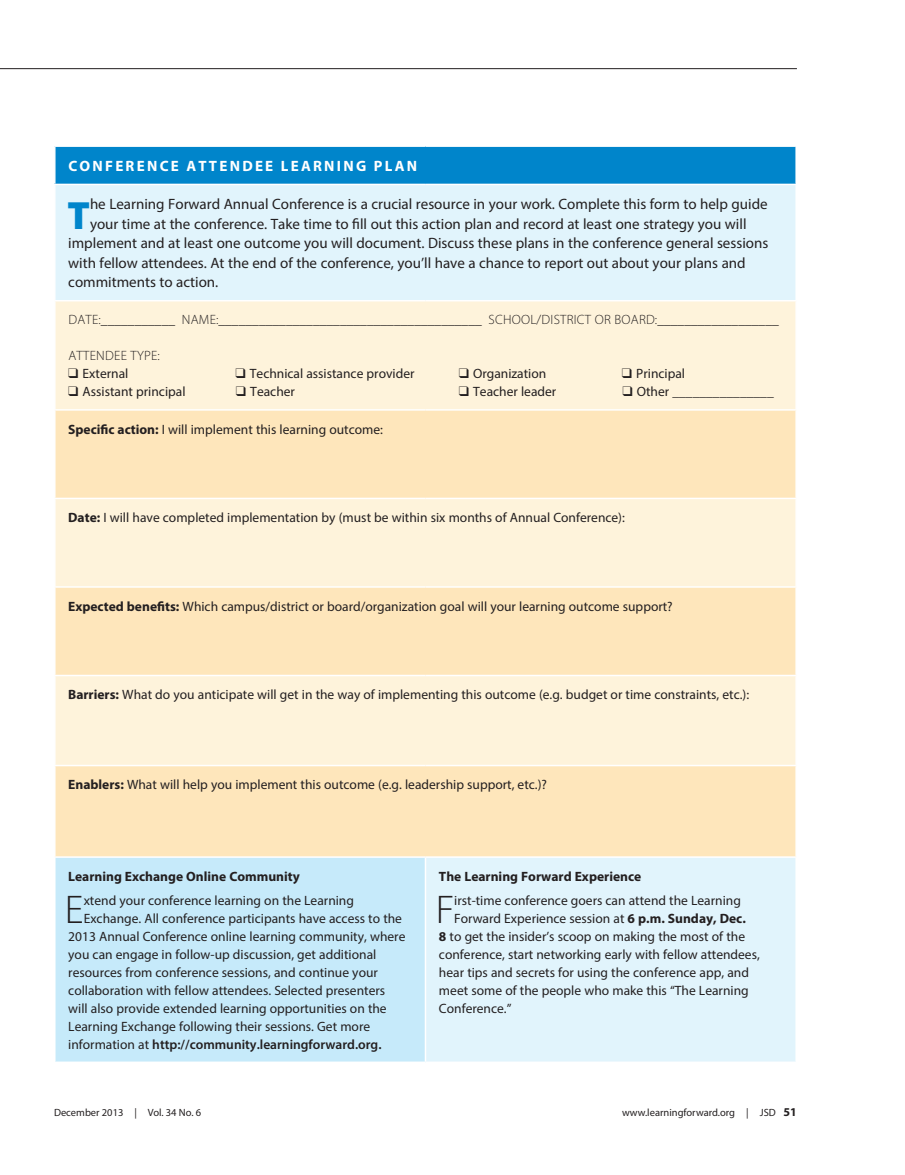
<style>
.page{position:relative;width:905px;height:1175px;background:#fff}
.page>*{position:absolute;margin:0;border:0;box-sizing:border-box;transform-origin:0 0}
.box{font:300 40.2px "Myriad Pro";color:#231f20}
.box-2{font:900 39.6px "Myriad Pro";color:#0085cb}
.box-3{font:15px "Myriad Pro";color:#231f20}
.box-4{font:700 15px "Myriad Pro";letter-spacing:.15em;color:#fff}
.box-5{font:13.5px "Myriad Pro";color:#231f20}
.box-6{font:300 13.5px "Myriad Pro";letter-spacing:.02em;color:#231f20}
.box-7{font:700 13.5px "Myriad Pro";color:#231f20}
.box-8{font:600 13.5px "Myriad Pro";color:#231f20}
.t1{font:10.5px "Myriad Pro";color:#231f20}
.s1{font-weight:700}
.s2{font-weight:400}
.s3{font-weight:700;font-size:12px}
</style>
<div class="page">
<hr style="left:0;top:68px;width:796px;height:1px;background:#231f20">
<div style="left:55px;top:146px;width:741px;height:38px;background:#0085cb"></div>
<div style="left:55px;top:184px;width:741px;height:117px;background:#e1f4fc"></div>
<div style="left:56px;top:301px;width:739px;height:108px;background:#fef3db"></div>
<svg style="left:56px;top:410px;width:739px;height:446px;fill:#fee6bb"></svg>
<div style="left:55px;top:857px;width:370px;height:205px;background:#c6eafa"></div>
<div style="left:425px;top:857px;width:371px;height:205px;background:#e1f4fc"></div>
<hr style="left:54px;top:145px;width:371px;height:2px;background:#fff">
<hr style="left:54px;top:147px;width:2px;height:37px;background:#fff">
<hr style="left:425px;top:145px;width:371px;height:2px;background:#fff">
<hr style="left:795px;top:147px;width:1px;height:37px;background:#fff">
<hr style="left:54px;top:184px;width:371px;height:1px;background:#fff">
<hr style="left:54px;top:185px;width:2px;height:115px;background:#fff">
<hr style="left:425px;top:184px;width:371px;height:1px;background:#fff">
<hr style="left:795px;top:185px;width:1px;height:115px;background:#fff">
<hr style="left:54px;top:300px;width:371px;height:1px;background:#fff">
<hr style="left:425px;top:300px;width:371px;height:1px;background:#fff">
<hr style="left:54px;top:497px;width:371px;height:2px;background:#fff">
<hr style="left:425px;top:497px;width:371px;height:2px;background:#fff">
<hr style="left:54px;top:586px;width:371px;height:1px;background:#fff">
<hr style="left:425px;top:586px;width:371px;height:1px;background:#fff">
<hr style="left:54px;top:674px;width:371px;height:2px;background:#fff">
<hr style="left:425px;top:674px;width:371px;height:2px;background:#fff">
<hr style="left:54px;top:764px;width:371px;height:2px;background:#fff">
<hr style="left:425px;top:764px;width:371px;height:2px;background:#fff">
<hr style="left:54px;top:857px;width:2px;height:204px;background:#fff">
<hr style="left:424px;top:857px;width:2px;height:204px;background:#fff">
<hr style="left:795px;top:857px;width:1px;height:204px;background:#fff">
<hr style="left:54px;top:1061px;width:371px;height:2px;background:#fff">
<hr style="left:425px;top:1061px;width:371px;height:2px;background:#fff">
<p class="box-4" style="left:68px;top:156px;width:350px">CONFERENCE ATTENDEE LEARNING PLAN</p>
<p class="box-2" style="left:67px;top:189px;width:24px">T</p>
<p class="box-3" style="left:90px;top:195px;width:679px">he Learning Forward Annual Conference is a crucial resource in your work. Complete this form to help guide</p>
<p class="box-3" style="left:90px;top:214px;width:658px">your time at the conference. Take time to fill out this action plan and record at least one strategy you will</p>
<p class="box-3" style="left:68px;top:234px;width:701px">implement and at least one outcome you will document. Discuss these plans in the conference general sessions</p>
<p class="box-3" style="left:68px;top:253px;width:679px">with fellow attendees. At the end of the conference, you’ll have a chance to report out about your plans and</p>
<p class="box-3" style="left:68px;top:273px;width:151px">commitments to action.</p>
<p class="box-6" style="left:68px;top:312px;width:712px">DATE:___________ NAME:_______________________________________ SCHOOL/DISTRICT OR BOARD:__________________</p>
<p class="box-6" style="left:68px;top:348px;width:93px">ATTENDEE TYPE:</p>
<p class="box-5" style="left:68px;top:365px;width:62px">❑ External</p>
<p class="box-5" style="left:235px;top:365px;width:180px">❑ Technical assistance provider</p>
<p class="box-5" style="left:458px;top:365px;width:89px">❑ Organization</p>
<p class="box-5" style="left:622px;top:365px;width:65px">❑ Principal</p>
<p class="box-5" style="left:68px;top:383px;width:119px">❑ Assistant principal</p>
<p class="box-5" style="left:236px;top:383px;width:61px">❑ Teacher</p>
<p class="box-5" style="left:459px;top:383px;width:99px">❑ Teacher leader</p>
<p class="box-5" style="left:622px;top:383px;width:153px">❑ Other _______________</p>
<p class="box-5" style="left:68px;top:420px;width:316px"><span class="s1">Specific action:</span> I will implement this learning outcome:</p>
<p class="box-5" style="left:68px;top:509px;width:558px"><span class="s1">Date:</span> I will have completed implementation by (must be within six months of Annual Conference):</p>
<p class="box-5" style="left:68px;top:598px;width:606px"><span class="s1">Expected benefits:</span> Which campus/district or board/organization goal will your learning outcome support?</p>
<p class="box-5" style="left:68px;top:686px;width:682px"><span class="s1">Barriers:</span> What do you anticipate will get in the way of implementing this outcome (e.g. budget or time constraints, etc.):</p>
<p class="box-5" style="left:68px;top:776px;width:480px"><span class="s1">Enablers:</span> What will help you implement this outcome (e.g. leadership support, etc.)?</p>
<p class="box-7" style="left:68px;top:867px;width:233px">Learning Exchange Online Community</p>
<p class="box" style="left:65px;top:885px;width:20px">E</p>
<p class="box-5" style="left:84px;top:891px;width:272px">xtend your conference learning on the Learning</p>
<p class="box-5" style="left:84px;top:909px;width:320px">Exchange. All conference participants have access to the</p>
<p class="box-5" style="left:68px;top:927px;width:339px">2013 Annual Conference online learning community, where</p>
<p class="box-5" style="left:68px;top:945px;width:309px">you can engage in follow-up discussion, get additional</p>
<p class="box-5" style="left:68px;top:963px;width:311px">resources from conference sessions, and continue your</p>
<p class="box-5" style="left:68px;top:981px;width:318px">collaboration with fellow attendees. Selected presenters</p>
<p class="box-5" style="left:68px;top:999px;width:320px">will also provide extended learning opportunities on the</p>
<p class="box-5" style="left:68px;top:1017px;width:303px">Learning Exchange following their sessions. Get more</p>
<p class="box-8" style="left:68px;top:1035px;width:315px"><span class="s2">information at</span> http://community.learningforward.org.</p>
<p class="box-7" style="left:439px;top:867px;width:204px">The Learning Forward Experience</p>
<p class="box" style="left:435px;top:885px;width:20px">F</p>
<p class="box-5" style="left:454px;top:891px;width:288px">irst-time conference goers can attend the Learning</p>
<p class="box-5" style="left:454px;top:909px;width:293px">Forward Experience session at <span class="s1">6 p.m. Sunday, Dec.</span></p>
<p class="box-5" style="left:439px;top:927px;width:307px"><span class="s1">8</span> to get the insider’s scoop on making the most of the</p>
<p class="box-5" style="left:439px;top:945px;width:322px">conference, start networking early with fellow attendees,</p>
<p class="box-5" style="left:439px;top:963px;width:311px">hear tips and secrets for using the conference app, and</p>
<p class="box-5" style="left:439px;top:981px;width:311px">meet some of the people who make this “The Learning</p>
<p class="box-5" style="left:439px;top:999px;width:74px">Conference.”</p>
<p class="t1" style="left:54px;top:1106px;width:149px">December 2013 | Vol. 34 No. 6</p>
<p class="t1" style="left:622px;top:1106px;width:176px">www.learningforward.org | JSD <span class="s3">51</span></p>
</div>
